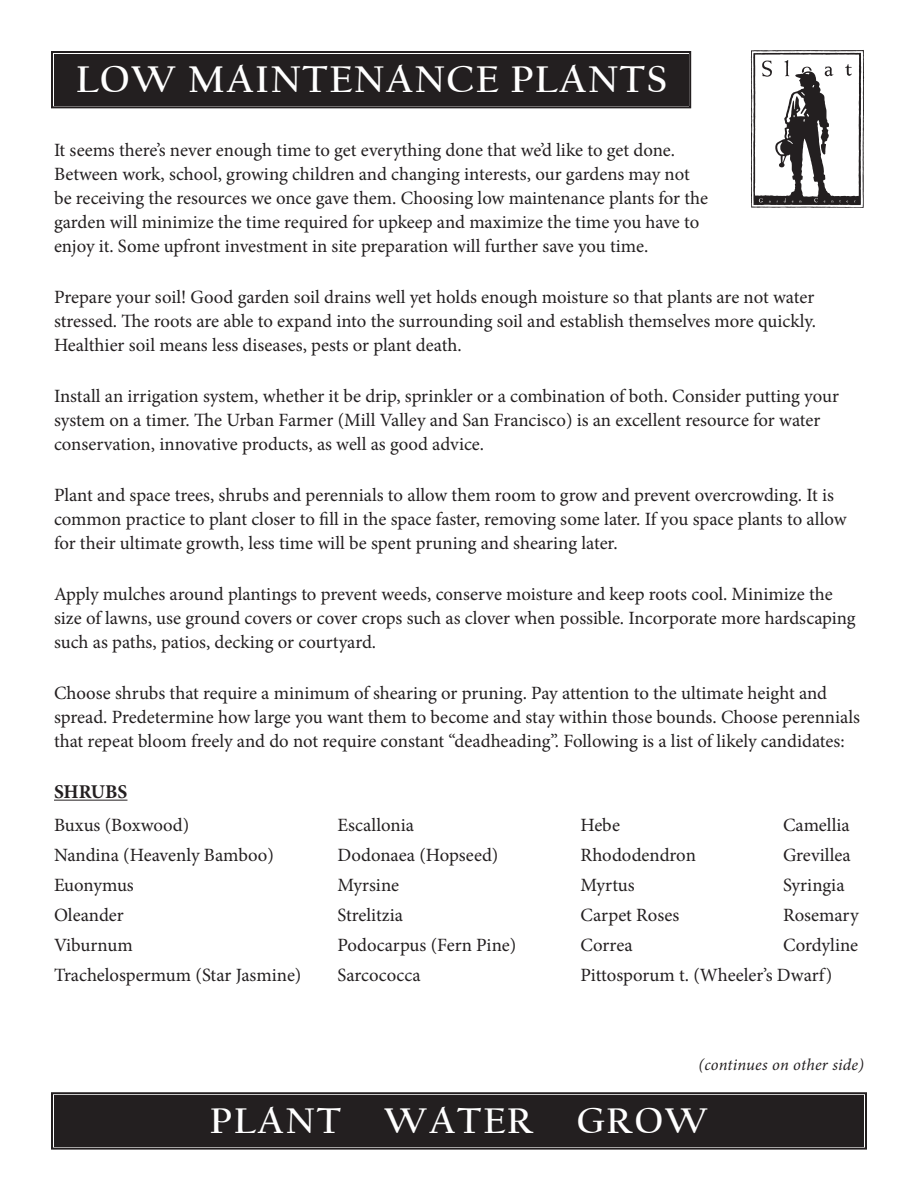
<style>
.page{position:relative;width:918px;height:1188px;background:#fff}
.page>*{position:absolute;margin:0;border:0;box-sizing:border-box;transform-origin:0 0}
.t1{font:700 39px "Californian FB";letter-spacing:.04em;color:#fff}
.t2{font:700 37.5px "Californian FB";letter-spacing:.05em;color:#fff}
.t3{font:700 19.5px "Minion Pro";color:#231f20}
.t4{font:18.75px/24px "Minion Pro";color:#231f20}
.t5{font:italic 16.5px "Minion Pro";letter-spacing:.01em;color:#231f20}
</style>
<div class="page">
<svg style="left:51px;top:1092px;width:816px;height:58px;background:#2d2a2a"></svg>
<div style="left:55px;top:1096px;width:808px;height:50px;border:2px solid #231f20"></div>
<img style="left:750px;top:50px;width:115px;height:158px">
<hr style="left:54px;top:800px;width:73px;height:1px;background:#231f20">
<div style="left:51px;top:51px;width:641px;height:58px;background:#231f20"></div>
<div style="left:55px;top:55px;width:632px;height:49px;border:2px solid #231f20"></div>
<h1 class="t1" style="left:76px;top:57px;width:592px">LOW MAINTENANCE PLANTS</h1>
<p class="t4" style="left:54px;top:138px;width:656px">It seems there’s never enough time to get everything done that we’d like to get done.<br>Between work, school, growing children and changing interests, our gardens may not be receiving the resources we once gave them. Choosing low maintenance plants for the garden will minimize the time required for upkeep and maximize the time you have to enjoy it. Some upfront investment in site preparation will further save you time.</p>
<p class="t4" style="left:54px;top:285px;width:763px;text-align:justify">Prepare your soil! Good garden soil drains well yet holds enough moisture so that plants are not water stressed. The roots are able to expand into the surrounding soil and establish themselves more quickly.<br>Healthier soil means less diseases, pests or plant death.</p>
<p class="t4" style="left:54px;top:384px;width:787px">Install an irrigation system, whether it be drip, sprinkler or a combination of both. Consider putting your system on a timer. The Urban Farmer (Mill Valley and San Francisco) is an excellent resource for water conservation, innovative products, as well as good advice.</p>
<p class="t4" style="left:54px;top:483px;width:794px">Plant and space trees, shrubs and perennials to allow them room to grow and prevent overcrowding. It is common practice to plant closer to fill in the space faster, removing some later. If you space plants to allow for their ultimate growth, less time will be spent pruning and shearing later.</p>
<p class="t4" style="left:54px;top:582px;width:803px">Apply mulches around plantings to prevent weeds, conserve moisture and keep roots cool. Minimize the size of lawns, use ground covers or cover crops such as clover when possible. Incorporate more hardscaping such as paths, patios, decking or courtyard.</p>
<p class="t4" style="left:54px;top:681px;width:808px">Choose shrubs that require a minimum of shearing or pruning. Pay attention to the ultimate height and spread. Predetermine how large you want them to become and stay within those bounds. Choose perennials that repeat bloom freely and do not require constant “deadheading”. Following is a list of likely candidates:</p>
<p class="t3" style="left:54px;top:778px;width:75px">SHRUBS</p>
<p class="t4" style="left:54px;top:813px;width:137px">Buxus (Boxwood)</p>
<p class="t4" style="left:338px;top:813px;width:78px">Escallonia</p>
<p class="t4" style="left:580px;top:813px;width:41px">Hebe</p>
<p class="t4" style="left:783px;top:813px;width:68px">Camellia</p>
<p class="t4" style="left:54px;top:843px;width:221px">Nandina (Heavenly Bamboo)</p>
<p class="t4" style="left:338px;top:843px;width:162px">Dodonaea (Hopseed)</p>
<p class="t4" style="left:580px;top:843px;width:117px">Rhododendron</p>
<p class="t4" style="left:783px;top:843px;width:69px">Grevillea</p>
<p class="t4" style="left:54px;top:873px;width:81px">Euonymus</p>
<p class="t4" style="left:338px;top:873px;width:63px">Myrsine</p>
<p class="t4" style="left:580px;top:873px;width:56px">Myrtus</p>
<p class="t4" style="left:783px;top:873px;width:63px">Syringia</p>
<p class="t4" style="left:54px;top:903px;width:71px">Oleander</p>
<p class="t4" style="left:338px;top:903px;width:67px">Strelitzia</p>
<p class="t4" style="left:580px;top:903px;width:100px">Carpet Roses</p>
<p class="t4" style="left:783px;top:903px;width:77px">Rosemary</p>
<p class="t4" style="left:54px;top:933px;width:80px">Viburnum</p>
<p class="t4" style="left:338px;top:933px;width:180px">Podocarpus (Fern Pine)</p>
<p class="t4" style="left:580px;top:933px;width:54px">Correa</p>
<p class="t4" style="left:783px;top:933px;width:77px">Cordyline</p>
<p class="t4" style="left:54px;top:963px;width:249px">Trachelospermum (Star Jasmine)</p>
<p class="t4" style="left:338px;top:963px;width:85px">Sarcococca</p>
<p class="t4" style="left:580px;top:963px;width:253px">Pittosporum t. (Wheeler’s Dwarf)</p>
<p class="t5" style="left:698px;top:1054px;width:167px">(continues on other side)</p>
<h2 class="t2" style="left:210px;top:1100px;width:500px">PLANT WATER GROW</h2>
</div>
